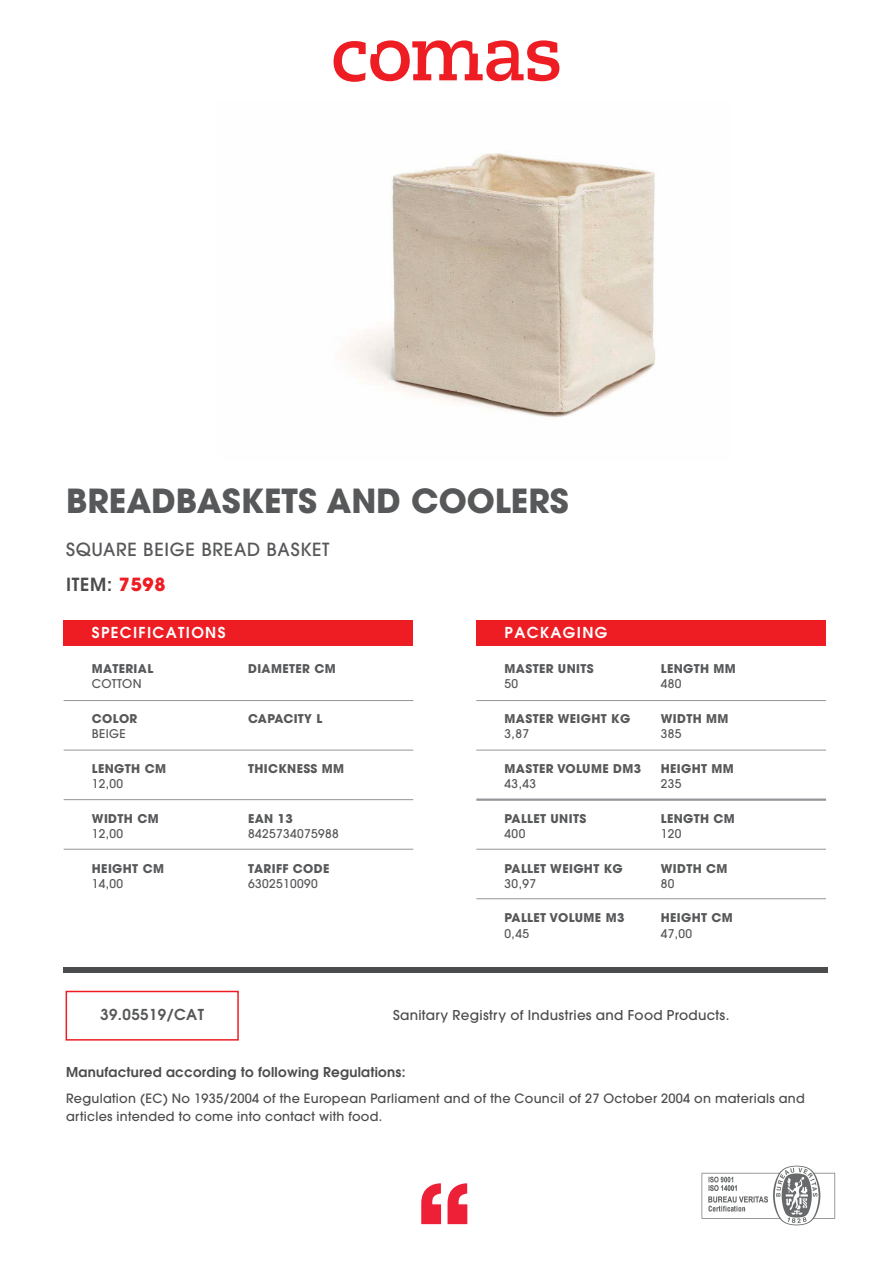
<style>
.page{position:relative;width:893px;height:1263px;background:#fff}
.page>*{position:absolute;margin:0;border:0;box-sizing:border-box;transform-origin:0 0}
.t1{font:700 33px "Avant Garde";color:#57585a}
.t2{font:500 18px/35.1px "Avant Garde";letter-spacing:.04em;color:#57585a}
.t3{font:600 15px "Avant Garde";letter-spacing:.09em;color:#fff}
.t4{font:600 15px "Avant Garde";letter-spacing:.03em;color:#57585a}
.t5{font:500 13.5px "Avant Garde";letter-spacing:.02em;color:#4b4c4d}
.t6{font:600 13.5px "Avant Garde";letter-spacing:.02em;color:#4b4c4d}
.t7{font:500 12.75px/18px "Avant Garde";letter-spacing:.02em;color:#4b4c4d}
.t8{font:700 12px "Avant Garde";letter-spacing:.03em;color:#57585a}
.t9{font:500 12px "Avant Garde";letter-spacing:.03em;color:#57585a}
.s1{font-weight:600;color:#4b4c4d}
.s2{font-weight:700;color:#ee1d23}
</style>
<div class="page">
<svg style="left:421px;top:1183px;width:20px;height:41px"></svg>
<svg style="left:448px;top:1183px;width:19px;height:41px"></svg>
<svg style="left:334px;top:40px;width:225px;height:42px"></svg>
<div style="left:64px;top:620px;width:349px;height:25px;background:#ee1d23"></div>
<div style="left:64px;top:967px;width:764px;height:6px;background:#4b4c4d"></div>
<hr style="left:64px;top:700px;width:349px;height:1px;background:#939598">
<hr style="left:64px;top:750px;width:349px;height:1px;background:#939598">
<hr style="left:64px;top:799px;width:349px;height:1px;background:#939598">
<hr style="left:64px;top:849px;width:349px;height:1px;background:#939598">
<div style="left:476px;top:620px;width:350px;height:25px;background:#ee1d23"></div>
<hr style="left:476px;top:700px;width:350px;height:1px;background:#939598">
<hr style="left:476px;top:750px;width:350px;height:1px;background:#939598">
<hr style="left:476px;top:798px;width:350px;height:3px;background:#939598">
<hr style="left:476px;top:849px;width:350px;height:1px;background:#939598">
<hr style="left:476px;top:898px;width:350px;height:1px;background:#939598">
<div style="left:66px;top:991px;width:173px;height:49px;border:2px solid #ee1d23"></div>
<img style="left:701px;top:1165px;width:135px;height:61px">
<img style="left:346px;top:153px;width:310px;height:264px">
<h1 class="t1" style="left:66px;top:480px;width:504px">BREADBASKETS AND COOLERS</h1>
<h2 class="t2" style="left:66px;top:531px;width:265px">SQUARE BEIGE BREAD BASKET<br><span class="s1">ITEM:</span> <span class="s2">7598</span></h2>
<p class="t3" style="left:92px;top:623px;width:135px">SPECIFICATIONS</p>
<p class="t8" style="left:92px;top:661px;width:63px">MATERIAL</p>
<p class="t9" style="left:92px;top:677px;width:51px">COTTON</p>
<p class="t3" style="left:505px;top:623px;width:104px">PACKAGING</p>
<p class="t8" style="left:505px;top:661px;width:91px">MASTER UNITS</p>
<p class="t9" style="left:505px;top:677px;width:15px">50</p>
<p class="t8" style="left:505px;top:711px;width:127px">MASTER WEIGHT KG</p>
<p class="t9" style="left:505px;top:726px;width:26px">3,87</p>
<p class="t8" style="left:248px;top:661px;width:89px">DIAMETER CM</p>
<p class="t8" style="left:92px;top:711px;width:47px">COLOR</p>
<p class="t9" style="left:92px;top:726px;width:35px">BEIGE</p>
<p class="t8" style="left:248px;top:711px;width:76px">CAPACITY L</p>
<p class="t8" style="left:92px;top:761px;width:76px">LENGTH CM</p>
<p class="t9" style="left:92px;top:776px;width:33px">12,00</p>
<p class="t8" style="left:92px;top:810px;width:68px">WIDTH CM</p>
<p class="t9" style="left:92px;top:826px;width:33px">12,00</p>
<p class="t8" style="left:92px;top:860px;width:74px">HEIGHT CM</p>
<p class="t9" style="left:92px;top:876px;width:33px">14,00</p>
<p class="t8" style="left:248px;top:761px;width:98px">THICKNESS MM</p>
<p class="t8" style="left:248px;top:810px;width:46px">EAN 13</p>
<p class="t9" style="left:248px;top:826px;width:92px">8425734075988</p>
<p class="t8" style="left:248px;top:860px;width:83px">TARIFF CODE</p>
<p class="t9" style="left:248px;top:876px;width:71px">6302510090</p>
<p class="t8" style="left:505px;top:761px;width:138px">MASTER VOLUME DM3</p>
<p class="t9" style="left:505px;top:776px;width:33px">43,43</p>
<p class="t8" style="left:505px;top:810px;width:83px">PALLET UNITS</p>
<p class="t9" style="left:505px;top:826px;width:22px">400</p>
<p class="t8" style="left:505px;top:860px;width:120px">PALLET WEIGHT KG</p>
<p class="t9" style="left:505px;top:876px;width:33px">30,97</p>
<p class="t8" style="left:505px;top:910px;width:121px">PALLET VOLUME M3</p>
<p class="t9" style="left:505px;top:926px;width:26px">0,45</p>
<p class="t8" style="left:661px;top:661px;width:77px">LENGTH MM</p>
<p class="t9" style="left:661px;top:677px;width:22px">480</p>
<p class="t8" style="left:661px;top:711px;width:69px">WIDTH MM</p>
<p class="t9" style="left:661px;top:726px;width:22px">385</p>
<p class="t8" style="left:661px;top:761px;width:75px">HEIGHT MM</p>
<p class="t9" style="left:661px;top:776px;width:22px">235</p>
<p class="t8" style="left:661px;top:810px;width:76px">LENGTH CM</p>
<p class="t9" style="left:661px;top:826px;width:22px">120</p>
<p class="t8" style="left:661px;top:860px;width:68px">WIDTH CM</p>
<p class="t9" style="left:661px;top:876px;width:15px">80</p>
<p class="t8" style="left:661px;top:910px;width:74px">HEIGHT CM</p>
<p class="t9" style="left:661px;top:926px;width:33px">47,00</p>
<p class="t4" style="left:100px;top:1005px;width:105px">39.05519/CAT</p>
<p class="t5" style="left:393px;top:1007px;width:338px">Sanitary Registry of Industries and Food Products.</p>
<p class="t6" style="left:66px;top:1063px;width:341px">Manufactured according to following Regulations:</p>
<p class="t7" style="left:66px;top:1090px;width:740px">Regulation (EC) No 1935/2004 of the European Parliament and of the Council of 27 October 2004 on materials and articles intended to come into contact with food.</p>
</div>
